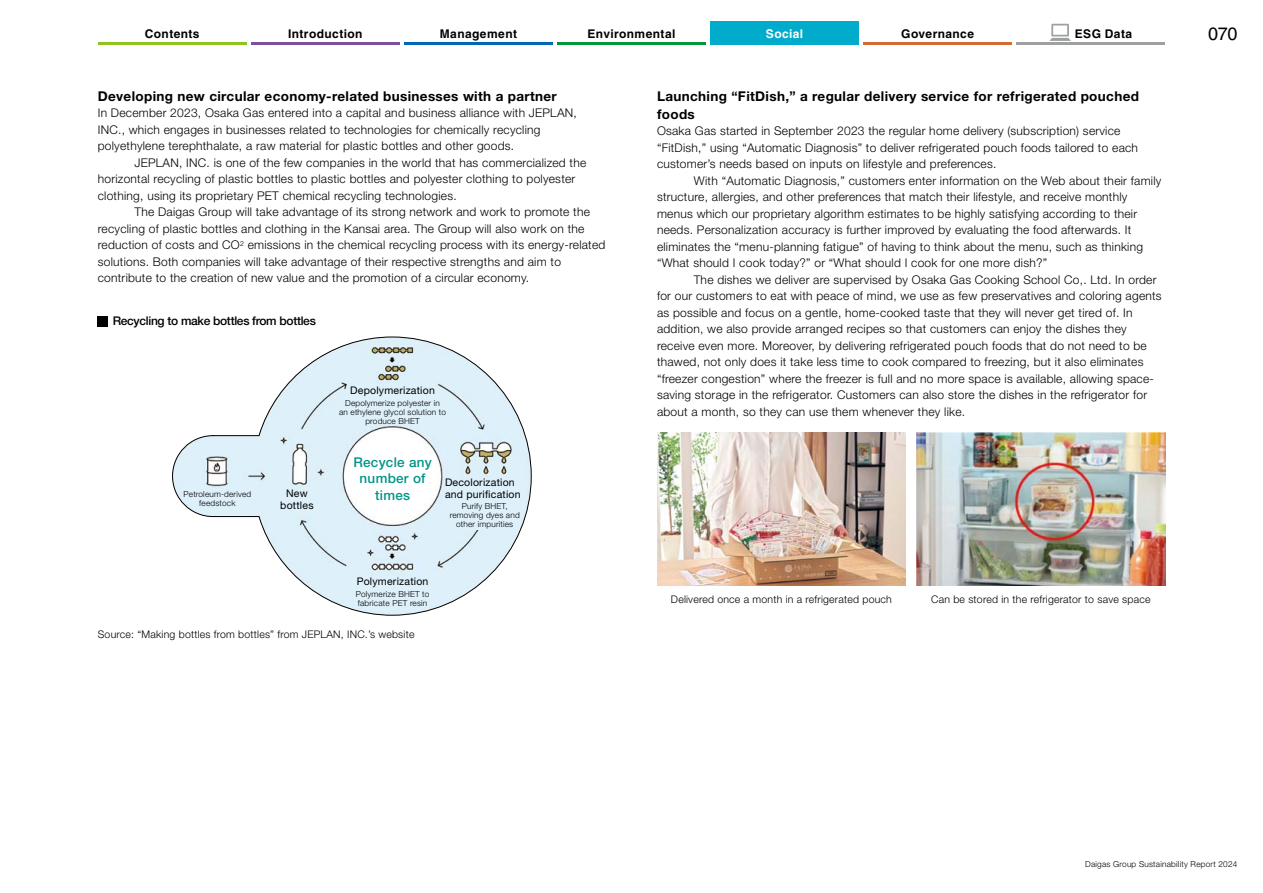
<style>
.page{position:relative;width:1263px;height:893px;background:#fff}
.page>*{position:absolute;margin:0;border:0;box-sizing:border-box;transform-origin:0 0}
.t1{font:18px "Helvetica LT Std";color:#000}
.t2{font:700 13.5px/18px "Helvetica Neue LT Std";letter-spacing:.025em;color:#000}
.t3{font:500 13.5px/16.5px "Helvetica Neue LT Std";letter-spacing:.02em;color:#009586;text-align:center}
.t4{font:300 12px/16.5px "Helvetica Neue LT Std";letter-spacing:.02em;color:#000}
.t5{font:700 12px "Helvetica LT Std";letter-spacing:.035em;color:#000}
.t6{font:500 12px "Helvetica Neue LT Std";letter-spacing:-.025em;color:#000}
.t7{font:700 12px "Helvetica LT Std";letter-spacing:.035em;color:#fff}
.t8{font:300 10.5px "Helvetica Neue LT Std";letter-spacing:.02em;color:#000}
.t9{font:10.5px/12px "Helvetica Neue LT Std";letter-spacing:.02em;color:#000;text-align:center}
.t10{font:300 8.25px/9px "Helvetica Neue LT Std";letter-spacing:.02em;color:#000;text-align:center}
</style>
<div class="page">
<img style="left:657px;top:433px;width:249px;height:153px">
<img style="left:916px;top:433px;width:249px;height:153px">
<svg style="left:172px;top:336px;width:360px;height:280px"></svg>
<div style="left:450px;top:502px;width:70px;height:28px;background:#def0fa"></div>
<div style="left:98px;top:316px;width:10px;height:10px;background:#000"></div>
<div style="left:710px;top:21px;width:149px;height:24px;background:#00abcb"></div>
<svg style="left:1049px;top:24px;width:22px;height:17px"></svg>
<hr style="left:98px;top:42px;width:149px;height:3px;background:#8fc31f">
<hr style="left:251px;top:42px;width:149px;height:3px;background:#7c509d">
<hr style="left:404px;top:42px;width:149px;height:3px;background:#0066b5">
<hr style="left:557px;top:42px;width:149px;height:3px;background:#00973b">
<hr style="left:1016px;top:42px;width:149px;height:3px;background:#9fa0a0">
<hr style="left:863px;top:42px;width:149px;height:3px;background:#d56930">
<p class="t5" style="left:145px;top:26px;width:56px">Contents</p>
<p class="t5" style="left:288px;top:26px;width:76px">Introduction</p>
<p class="t5" style="left:440px;top:26px;width:79px">Management</p>
<p class="t5" style="left:587px;top:26px;width:89px">Environmental</p>
<p class="t7" style="left:766px;top:26px;width:39px">Social</p>
<p class="t5" style="left:901px;top:26px;width:74px">Governance</p>
<p class="t5" style="left:1075px;top:26px;width:59px">ESG Data</p>
<h1 class="t1" style="left:1208px;top:24px;width:31px">070</h1>
<p class="t2" style="left:98px;top:86px;width:461px">Developing new circular economy-related businesses with a partner</p>
<p class="t4" style="left:98px;top:104px;width:480px">In December 2023, Osaka Gas entered into a capital and business alliance with JEPLAN,<br>INC., which engages in businesses related to technologies for chemically recycling polyethylene terephthalate, a raw material for plastic bottles and other goods.</p>
<p class="t4" style="left:98px;top:154px;width:490px;text-indent:37px">JEPLAN, INC. is one of the few companies in the world that has commercialized the horizontal recycling of plastic bottles to plastic bottles and polyester clothing to polyester clothing, using its proprietary PET chemical recycling technologies.</p>
<p class="t4" style="left:98px;top:203px;width:509px;text-indent:37px">The Daigas Group will take advantage of its strong network and work to promote the recycling of plastic bottles and clothing in the Kansai area. The Group will also work on the reduction of costs and CO<sup>2</sup> emissions in the chemical recycling process with its energy-related solutions. Both companies will take advantage of their respective strengths and aim to contribute to the creation of new value and the promotion of a circular economy.</p>
<p class="t6" style="left:113px;top:314px;width:205px">Recycling to make bottles from bottles</p>
<p class="t9" style="left:350px;top:385px;width:86px">Depolymerization</p>
<p class="t10" style="left:339px;top:398px;width:109px">Depolymerize polyester in<br>an ethylene glycol solution to produce BHET</p>
<p class="t10" style="left:184px;top:490px;width:69px">Petroleum-derived feedstock</p>
<p class="t3" style="left:353px;top:454px;width:80px">Recycle any number of times</p>
<p class="t9" style="left:280px;top:487px;width:35px">New bottles</p>
<p class="t9" style="left:445px;top:476px;width:77px;text-align:left">Decolorization and purification</p>
<p class="t10" style="left:450px;top:501px;width:72px">Purify BHET, removing dyes and other impurities</p>
<p class="t9" style="left:357px;top:575px;width:73px">Polymerization</p>
<p class="t10" style="left:356px;top:589px;width:75px;text-align:left">Polymerize BHET to fabricate PET resin</p>
<p class="t8" style="left:98px;top:628px;width:318px">Source: “Making bottles from bottles” from JEPLAN, INC.’s website</p>
<p class="t2" style="left:657px;top:86px;width:483px">Launching “FitDish,” a regular delivery service for refrigerated pouched foods</p>
<p class="t4" style="left:657px;top:122px;width:483px">Osaka Gas started in September 2023 the regular home delivery (subscription) service “FitDish,” using “Automatic Diagnosis” to deliver refrigerated pouch foods tailored to each customer’s needs based on inputs on lifestyle and preferences.</p>
<p class="t4" style="left:657px;top:172px;width:506px;text-indent:37px">With “Automatic Diagnosis,” customers enter information on the Web about their family structure, allergies, and other preferences that match their lifestyle, and receive monthly menus which our proprietary algorithm estimates to be highly satisfying according to their needs. Personalization accuracy is further improved by evaluating the food afterwards. It eliminates the “menu-planning fatigue” of having to think about the menu, such as thinking “What should I cook today?” or “What should I cook for one more dish?”</p>
<p class="t4" style="left:657px;top:271px;width:506px;text-indent:37px">The dishes we deliver are supervised by Osaka Gas Cooking School Co,. Ltd. In order for our customers to eat with peace of mind, we use as few preservatives and coloring agents as possible and focus on a gentle, home-cooked taste that they will never get tired of. In addition, we also provide arranged recipes so that customers can enjoy the dishes they receive even more. Moreover, by delivering refrigerated pouch foods that do not need to be thawed, not only does it take less time to cook compared to freezing, but it also eliminates “freezer congestion” where the freezer is full and no more space is available, allowing space&shy;saving storage in the refrigerator. Customers can also store the dishes in the refrigerator for about a month, so they can use them whenever they like.</p>
<p class="t8" style="left:671px;top:593px;width:222px">Delivered once a month in a refrigerated pouch</p>
<p class="t8" style="left:931px;top:593px;width:221px">Can be stored in the refrigerator to save space</p>
<p class="t10" style="left:1085px;top:860px;width:154px">Daigas Group Sustainability Report 2024</p>
</div>
